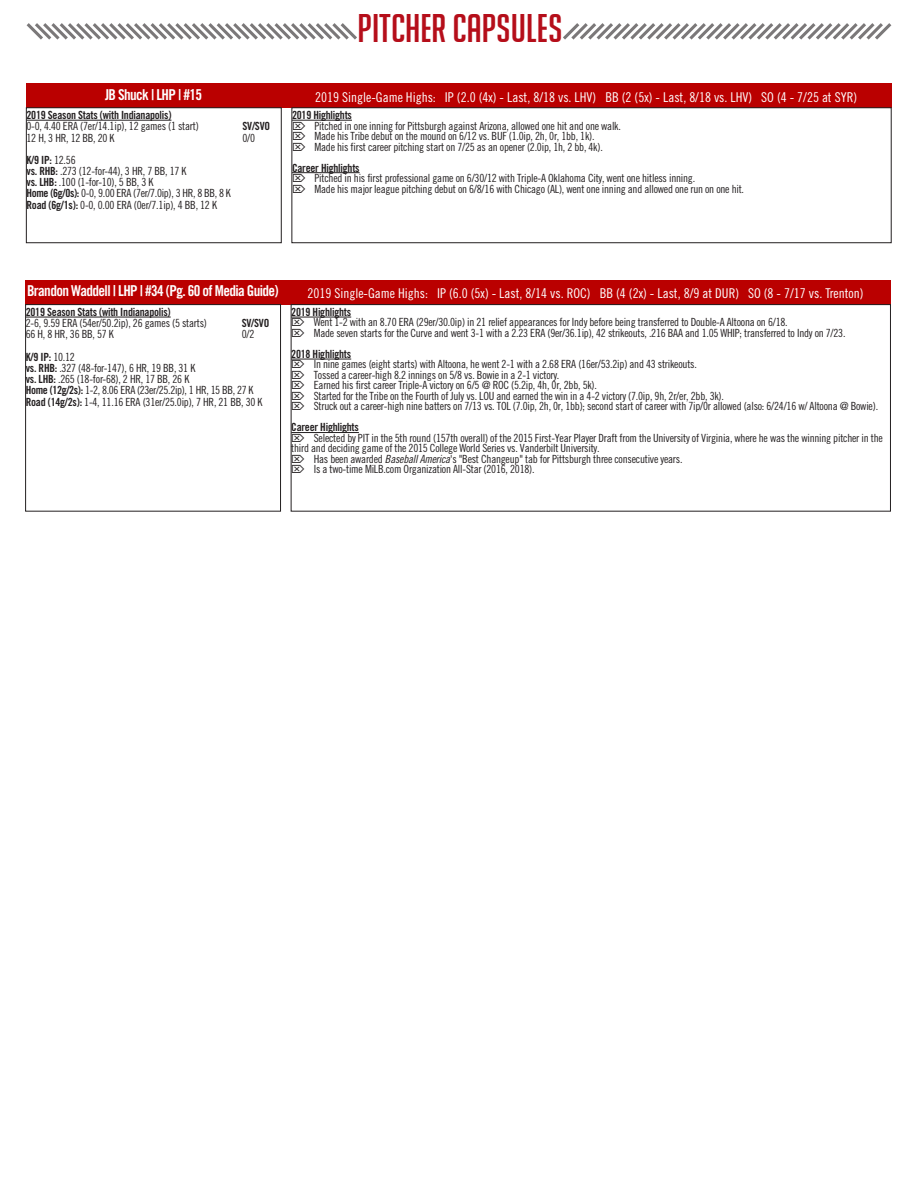
<style>
.page{position:relative;width:918px;height:1188px;background:#fff}
.page>*{position:absolute;margin:0;border:0;box-sizing:border-box;transform-origin:0 0}
.t1{font:39px "Big Noodle Titling";color:#b50e1a}
.t2{font:15px "Trade Gothic LT Std Bd Cn 20";letter-spacing:-.04em;color:#fff}
.t3{font:13.5px "Trade Gothic LT Std Cn 18";color:#fff}
.t4{font:11.25px/10.5px "Trade Gothic LT Std Cn 18";letter-spacing:-.02em;color:#231f20}
.t5{font:11.25px "Trade Gothic LT Std Bd Cn 20";letter-spacing:-.02em;color:#231f20}
.s1{font-family:"Trade Gothic LT Std Cn 18"}
.s2{font-family:"Trade Gothic LT Std Bd Cn 20"}
.s3{font-style:italic}
</style>
<div class="page">
<svg style="left:26px;top:23px;width:331px;height:17px"></svg>
<svg style="left:563px;top:23px;width:329px;height:17px"></svg>
<div style="left:25px;top:280px;width:255px;height:24px;background:#ba0000"></div>
<div style="left:280px;top:280px;width:611px;height:25px;background:#ba0000"></div>
<hr style="left:26px;top:317px;width:145px;height:1px;background:#231f20">
<div style="left:25px;top:304px;width:256px;height:207px;border:1px solid #231f20"></div>
<hr style="left:291px;top:317px;width:60px;height:1px;background:#231f20">
<hr style="left:291px;top:359px;width:60px;height:1px;background:#231f20">
<hr style="left:291px;top:432px;width:68px;height:1px;background:#231f20">
<div style="left:291px;top:304px;width:600px;height:207px;border:1px solid #231f20"></div>
<div style="left:26px;top:83px;width:255px;height:25px;background:#ba0000"></div>
<div style="left:281px;top:83px;width:610px;height:25px;background:#ba0000"></div>
<hr style="left:27px;top:120px;width:144px;height:1px;background:#231f20">
<div style="left:26px;top:108px;width:255px;height:135px;border:1px solid #231f20"></div>
<hr style="left:292px;top:120px;width:60px;height:1px;background:#231f20">
<hr style="left:292px;top:172px;width:68px;height:1px;background:#231f20">
<div style="left:292px;top:108px;width:599px;height:135px;border:1px solid #231f20"></div>
<svg style="left:292px;top:318px;width:1px;height:19px"></svg>
<svg style="left:292px;top:360px;width:1px;height:50px"></svg>
<svg style="left:292px;top:455px;width:1px;height:18px"></svg>
<svg style="left:293px;top:121px;width:1px;height:30px"></svg>
<svg style="left:293px;top:174px;width:1px;height:19px"></svg>
<p class="t1" style="left:358px;top:7px;width:206px">PITCHER CAPSULES</p>
<p class="t2" style="left:105px;top:85px;width:99px">JB Shuck | LHP | #15</p>
<p class="t3" style="left:315px;top:89px;width:543px">2019 Single-Game Highs: IP (2.0 (4x) - Last, 8/18 vs. LHV) BB (2 (5x) - Last, 8/18 vs. LHV) SO (4 - 7/25 at SYR)</p>
<p class="t5" style="left:27px;top:108px;width:146px">2019 Season Stats (with Indianapolis)</p>
<p class="t4" style="left:27px;top:121px;width:174px">0-0, 4.40 ERA (7er/14.1ip), 12 games (1 start)</p>
<p class="t5" style="left:243px;top:119px;width:29px">SV/SVO</p>
<p class="t4" style="left:27px;top:132px;width:90px">12 H, 3 HR, 12 BB, 20 K</p>
<p class="t4" style="left:243px;top:132px;width:14px">0/0</p>
<p class="t5" style="left:27px;top:153px;width:51px">K/9 IP: <span class="s1">12.56</span></p>
<p class="t4" style="left:27px;top:166px;width:162px"><span class="s2">vs. RHB:</span> .273 (12-for-44), 3 HR, 7 BB, 17 K</p>
<p class="t4" style="left:27px;top:177px;width:128px"><span class="s2">vs. LHB:</span> .100 (1-for-10), 5 BB, 3 K</p>
<p class="t4" style="left:27px;top:188px;width:206px"><span class="s2">Home (6g/0s):</span> 0-0, 9.00 ERA (7er/7.0ip), 3 HR, 8 BB, 8 K</p>
<p class="t4" style="left:27px;top:200px;width:192px"><span class="s2">Road (6g/1s):</span> 0-0, 0.00 ERA (0er/7.1ip), 4 BB, 12 K</p>
<p class="t5" style="left:292px;top:108px;width:61px">2019 Highlights</p>
<p class="t4" style="left:315px;top:120px;width:308px">Pitched in one inning for Pittsburgh against Arizona, allowed one hit and one walk.</p>
<p class="t4" style="left:315px;top:131px;width:282px">Made his Tribe debut on the mound on 6/12 vs. BUF (1.0ip, 2h, 0r, 1bb, 1k).</p>
<p class="t4" style="left:315px;top:141px;width:290px">Made his first career pitching start on 7/25 as an opener (2.0ip, 1h, 2 bb, 4k).</p>
<p class="t5" style="left:292px;top:161px;width:69px">Career Highlights</p>
<p class="t4" style="left:315px;top:173px;width:382px">Pitched in his first professional game on 6/30/12 with Triple-A Oklahoma City, went one hitless inning.</p>
<p class="t4" style="left:315px;top:183px;width:431px">Made his major league pitching debut on 6/8/16 with Chicago (AL), went one inning and allowed one run on one hit.</p>
<p class="t2" style="left:27px;top:282px;width:253px">Brandon Waddell | LHP | #34 (Pg. 60 of Media Guide)</p>
<p class="t3" style="left:307px;top:286px;width:558px">2019 Single-Game Highs: IP (6.0 (5x) - Last, 8/14 vs. ROC) BB (4 (2x) - Last, 8/9 at DUR) SO (8 - 7/17 vs. Trenton)</p>
<p class="t5" style="left:26px;top:305px;width:146px">2019 Season Stats (with Indianapolis)</p>
<p class="t4" style="left:26px;top:318px;width:183px">2-6, 9.59 ERA (54er/50.2ip), 26 games (5 starts)</p>
<p class="t5" style="left:242px;top:316px;width:29px">SV/SVO</p>
<p class="t4" style="left:26px;top:329px;width:90px">66 H, 8 HR, 36 BB, 57 K</p>
<p class="t4" style="left:242px;top:329px;width:14px">0/2</p>
<p class="t5" style="left:26px;top:350px;width:51px">K/9 IP: <span class="s1">10.12</span></p>
<p class="t4" style="left:26px;top:363px;width:171px"><span class="s2">vs. RHB:</span> .327 (48-for-147), 6 HR, 19 BB, 31 K</p>
<p class="t4" style="left:26px;top:374px;width:165px"><span class="s2">vs. LHB:</span> .265 (18-for-68), 2 HR, 17 BB, 26 K</p>
<p class="t4" style="left:26px;top:385px;width:229px"><span class="s2">Home (12g/2s):</span> 1-2, 8.06 ERA (23er/25.2ip), 1 HR, 15 BB, 27 K</p>
<p class="t4" style="left:26px;top:396px;width:238px"><span class="s2">Road (14g/2s):</span> 1-4, 11.16 ERA (31er/25.0ip), 7 HR, 21 BB, 30 K</p>
<p class="t5" style="left:291px;top:305px;width:61px">2019 Highlights</p>
<p class="t4" style="left:314px;top:317px;width:475px">Went 1-2 with an 8.70 ERA (29er/30.0ip) in 21 relief appearances for Indy before being transferred to Double-A Altoona on 6/18.</p>
<p class="t4" style="left:314px;top:328px;width:533px">Made seven starts for the Curve and went 3-1 with a 2.23 ERA (9er/36.1ip), 42 strikeouts, .216 BAA and 1.05 WHIP; transferred to Indy on 7/23.</p>
<p class="t5" style="left:291px;top:347px;width:61px">2018 Highlights</p>
<p class="t4" style="left:314px;top:359px;width:385px">In nine games (eight starts) with Altoona, he went 2-1 with a 2.68 ERA (16er/53.2ip) and 43 strikeouts.</p>
<p class="t4" style="left:314px;top:370px;width:247px">Tossed a career-high 8.2 innings on 5/8 vs. Bowie in a 2-1 victory.</p>
<p class="t4" style="left:314px;top:380px;width:285px">Earned his first career Triple-A victory on 6/5 @ ROC (5.2ip, 4h, 0r, 2bb, 5k).</p>
<p class="t4" style="left:314px;top:391px;width:412px">Started for the Tribe on the Fourth of July vs. LOU and earned the win in a 4-2 victory (7.0ip, 9h, 2r/er, 2bb, 3k).</p>
<p class="t4" style="left:314px;top:401px;width:566px">Struck out a career-high nine batters on 7/13 vs. TOL (7.0ip, 2h, 0r, 1bb); second start of career with 7ip/0r allowed (also: 6/24/16 w/ Altoona @ Bowie).</p>
<p class="t5" style="left:291px;top:421px;width:69px">Career Highlights</p>
<p class="t4" style="left:291px;top:433px;width:593px;text-indent:22px">Selected by PIT in the 5th round (157th overall) of the 2015 First-Year Player Draft from the University of Virginia, where he was the winning pitcher in the third and deciding game of the 2015 College World Series vs. Vanderbilt University.</p>
<p class="t4" style="left:314px;top:454px;width:370px">Has been awarded <span class="s3">BaseballAmerica</span>'s "Best Changeup" tab for Pittsburgh three consecutive years.</p>
<p class="t4" style="left:314px;top:464px;width:222px">Is a two-time MiLB.com Organization All-Star (2016, 2018).</p>
</div>
